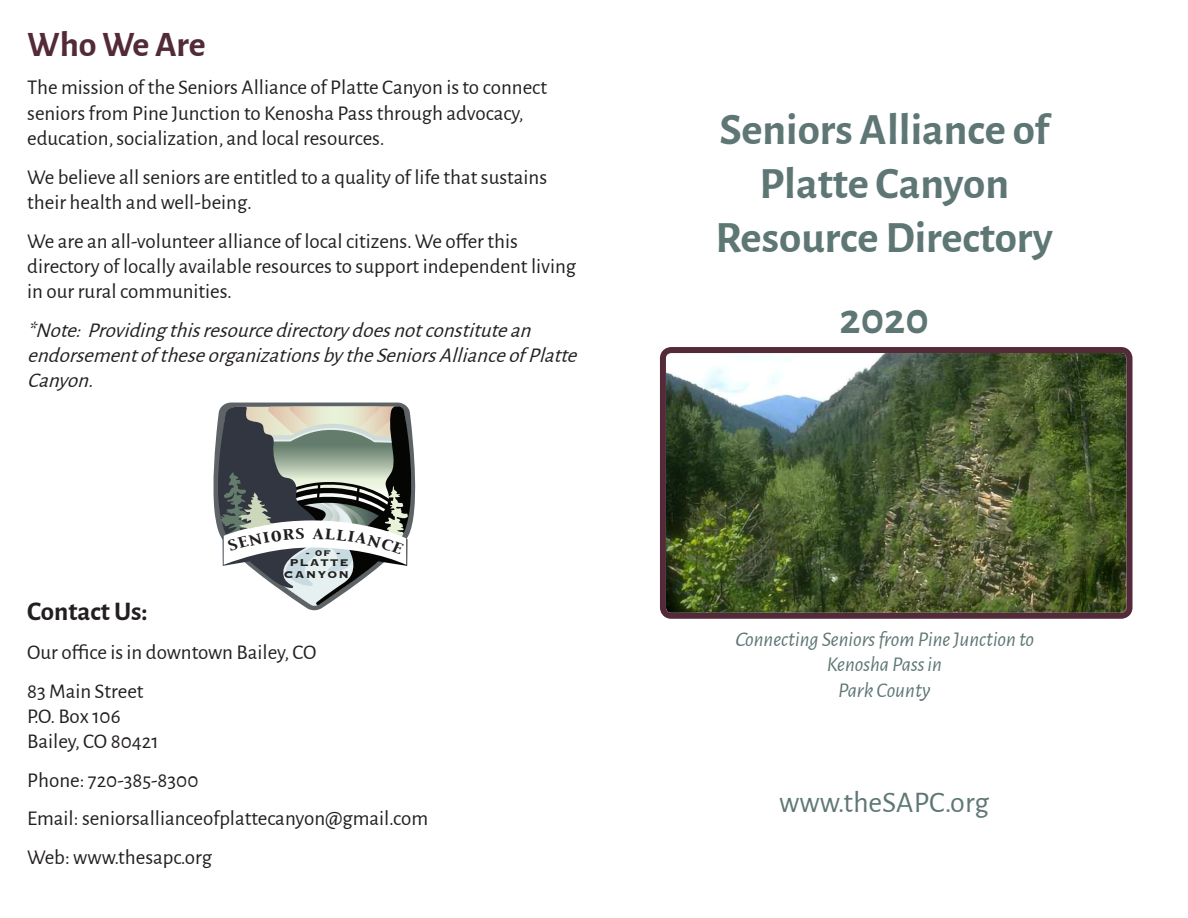
<style>
.page{position:relative;width:1188px;height:918px;background:#fff}
.page>*{position:absolute;margin:0;border:0;box-sizing:border-box;transform-origin:0 0}
.t1{font:700 45px/54px "Alegreya Sans";color:#5e7775;text-align:center}
.t2{font:700 36px "Alegreya Sans";color:#522a39}
.t3{font:30px "Alegreya Sans";color:#5e7775}
.t4{font:700 27px "Alegreya Sans";color:#231f20}
.t5{font:21px/25.2px "Alegreya Sans";color:#231f20}
.t6{font:italic 21px/25.2px "Alegreya Sans";color:#231f20}
.t7{font:italic 21px/25.2px "Alegreya Sans";color:#5e7775;text-align:center}
.t8{font:700 12.9px "Copperplate";letter-spacing:.08em;color:#211e1e;scale:1.06 1}
.t9{font:700 11.1px "Copperplate";color:#211e1e;scale:1.06 1}
.s1{font-style:inherit}
</style>
<div class="page">
<img style="left:667px;top:354px;width:458px;height:258px">
<div style="left:660px;top:347px;width:472px;height:272px;border:6px solid #522a39;border-radius:8px"></div>
<svg style="left:213px;top:403px;width:203px;height:208px"></svg>
<h2 class="t2" style="left:27px;top:18px;width:180px">Who We Are</h2>
<p class="t5" style="left:27px;top:74px;width:521px">The mission of the Seniors Alliance of Platte Canyon is to connect seniors from Pine Junction to Kenosha Pass through advocacy, education, socialization, and local resources.</p>
<p class="t5" style="left:27px;top:163px;width:521px">We believe all seniors are entitled to a quality of life that sustains their health and well-being.</p>
<p class="t5" style="left:27px;top:227px;width:550px">We are an all-volunteer alliance of local citizens. We offer this directory of locally available resources to support independent living in our rural communities.</p>
<p class="t6" style="left:27px;top:316px;width:557px">*Note:Providingthisresourcedirectory doesnotconstitutean endorsementoftheseorganizationsby theSeniorsAllianceofPlatte<br>Canyon.</p>
<p class="t9" style="left:306px;top:545px;width:34px">- 0F -</p>
<p class="t8" style="left:289px;top:554px;width:57px">PLATTE</p>
<p class="t8" style="left:284px;top:566px;width:63px">CANYON</p>
<p class="t4" style="left:27px;top:592px;width:122px">Contact Us:</p>
<p class="t5" style="left:27px;top:632px;width:291px;line-height:38.7px">Our office is in downtown Bailey, CO<br>83 Main Street</p>
<p class="t5" style="left:27px;top:702px;width:133px">P.O. Box 106<br>Bailey, CO 80421</p>
<p class="t5" style="left:27px;top:760px;width:402px;line-height:38.7px">Phone: 720-385-8300<br>Email: seniorsallianceofplattecanyon@gmail.com<br>Web: www.thesapc.org</p>
<h1 class="t1" style="left:716px;top:100px;width:339px">Seniors Alliance of<br>Platte Canyon<br>Resource Directory</h1>
<h1 class="t1" style="left:840px;top:289px;width:91px">2020</h1>
<p class="t7" style="left:734px;top:626px;width:301px"><span class="s1">C</span>onnecting Seniors from Pine Junction to<br>Kenosha Pass in<br>Park County</p>
<h3 class="t3" style="left:779px;top:782px;width:211px">www.theSAPC.org</h3>
</div>
